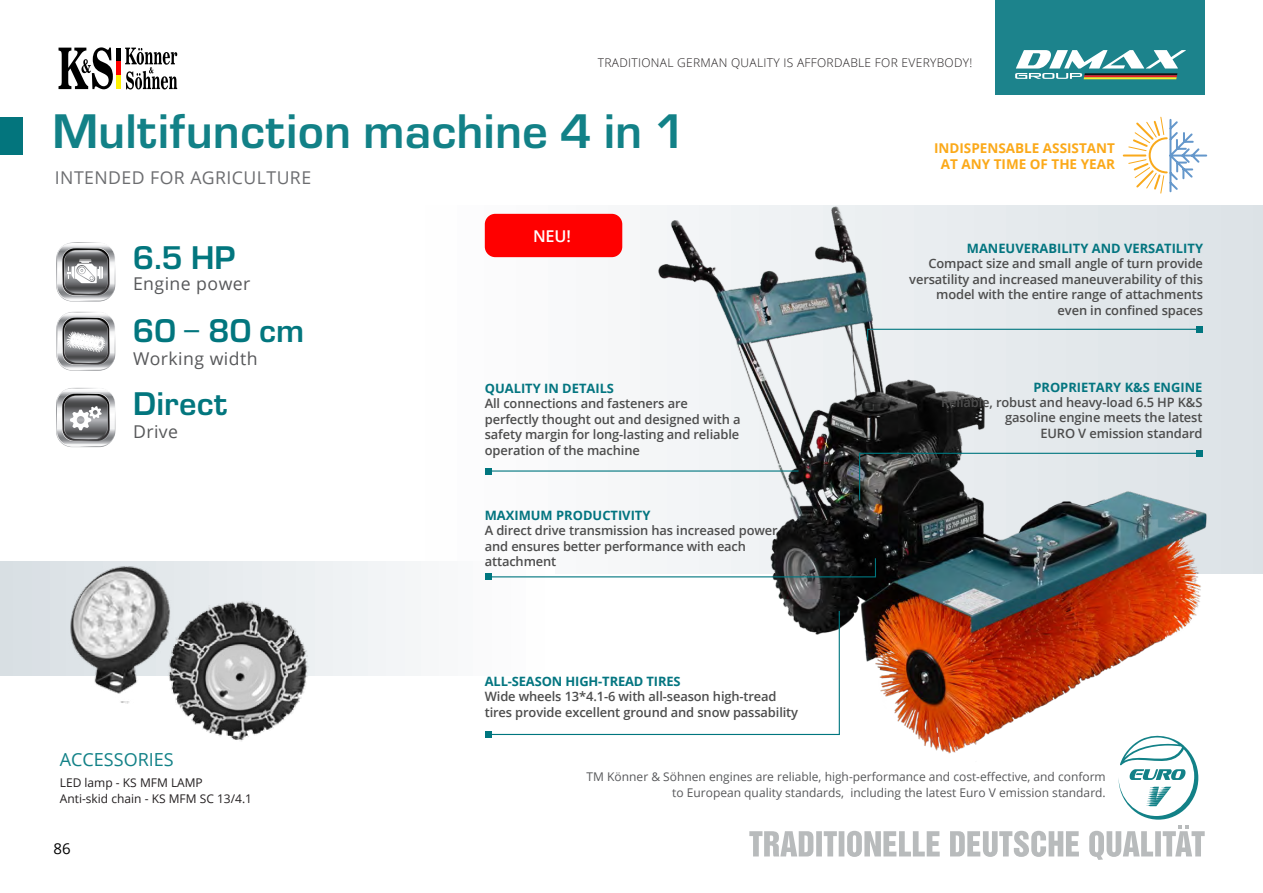
<style>
.page{position:relative;width:1263px;height:893px;background:#fff}
.page>*{position:absolute;margin:0;border:0;box-sizing:border-box;transform-origin:0 0}
.t1{font:45px "Europe Demi PL";color:#128187}
.t2{font:30.45px "Europe Demi C";color:#02767e}
.t3{font:30.45px "Europe Demi PL";color:#02767e}
.t4{font:18px "Open Sans";color:#128187}
.t5{font:17.7px "Open Sans";letter-spacing:.025em;color:#57585a}
.t6{font:17.7px "Open Sans";letter-spacing:.025em;color:#6c6d70}
.t7{font:600 16.2px "Open Sans";color:#fff}
.t8{font:15px "Open Sans";color:#000}
.t9{font:700 13.5px/16.2px "Open Sans";color:#fba919;text-align:center}
.t10{font:600 12.9px/15.5px "Open Sans";letter-spacing:-.01em;color:#4d4d4d}
.t11{font:700 12.9px "Open Sans";color:#037580}
.t12{font:12px/16.2px "Open Sans";color:#57585a;text-align:right}
.t13{font:300 12px "Open Sans";letter-spacing:.025em;color:#231f20}
.t14{font:12px/16.2px "Open Sans";color:#231f20}
</style>
<div class="page">
<svg style="left:749px;top:826px;width:456px;height:34px"></svg>
<svg style="left:59px;top:47px;width:54px;height:42px"></svg>
<svg style="left:125px;top:48px;width:52px;height:42px"></svg>
<hr style="left:117px;top:48px;width:4px;height:13px;background:#000">
<hr style="left:117px;top:61px;width:4px;height:14px;background:#f00">
<hr style="left:117px;top:75px;width:4px;height:14px;background:#fff101">
<div style="left:0;top:117px;width:23px;height:38px;background:#03757d"></div>
<div style="left:994px;top:0;width:210px;height:95px;background:#1c838c"></div>
<svg style="left:1015px;top:50px;width:171px;height:29px"></svg>
<hr style="left:1083px;top:77px;width:94px;height:2px;background:#f7ee31">
<svg style="left:406px;top:205px;width:857px;height:368px"></svg>
<svg style="left:0;top:562px;width:487px;height:113px"></svg>
<svg style="left:1118px;top:778px;width:80px;height:42px"></svg>
<svg style="left:56px;top:312px;width:59px;height:59px"></svg>
<svg style="left:57px;top:242px;width:58px;height:59px"></svg>
<svg style="left:56px;top:388px;width:59px;height:59px"></svg>
<svg style="left:57px;top:312px;width:58px;height:58px"></svg>
<img style="left:52px;top:561px;width:151px;height:143px">
<img style="left:165px;top:597px;width:146px;height:144px">
<svg style="left:1122px;top:116px;width:86px;height:70px"></svg>
<img style="left:623px;top:186px;width:619px;height:592px">
<svg style="left:866px;top:328px;width:335px;height:14px"></svg>
<div style="left:1196px;top:326px;width:7px;height:7px;background:#00767f"></div>
<svg style="left:858px;top:452px;width:343px;height:49px"></svg>
<div style="left:1196px;top:450px;width:7px;height:7px;background:#00767f"></div>
<hr style="left:488px;top:470px;width:310px;height:2px;background:#00767f">
<div style="left:485px;top:468px;width:7px;height:6px;background:#00767f"></div>
<svg style="left:487px;top:557px;width:389px;height:21px"></svg>
<div style="left:485px;top:573px;width:7px;height:7px;background:#00767f"></div>
<svg style="left:492px;top:610px;width:348px;height:126px"></svg>
<div style="left:485px;top:731px;width:7px;height:7px;background:#00767f"></div>
<div style="left:485px;top:214px;width:137px;height:43px;background:#f00;border-radius:10px"></div>
<p class="t13" style="left:598px;top:54px;width:376px">TRADITIONAL GERMAN QUALITY IS AFFORDABLE FOR EVERYBODY!</p>
<h1 class="t1" style="left:52px;top:104px;width:635px">Multifunction machine 4 in 1</h1>
<h3 class="t6" style="left:55px;top:165px;width:258px">INTENDED FOR AGRICULTURE</h3>
<h2 class="t2" style="left:133px;top:240px;width:105px">6.5 HP</h2>
<h3 class="t5" style="left:133px;top:271px;width:119px">Engine power</h3>
<h2 class="t2" style="left:133px;top:313px;width:173px">60 - 80 cm</h2>
<h3 class="t5" style="left:133px;top:346px;width:126px">Working width</h3>
<h2 class="t3" style="left:133px;top:385px;width:96px">Direct</h2>
<h3 class="t5" style="left:133px;top:419px;width:47px">Drive</h3>
<h3 class="t4" style="left:60px;top:747px;width:115px">ACCESSORIES</h3>
<p class="t7" style="left:533px;top:225px;width:39px">NEU!</p>
<p class="t11" style="left:485px;top:379px;width:131px">QUALITY IN DETAILS</p>
<p class="t10" style="left:485px;top:396px;width:257px">All connections and fasteners are perfectly thought out and designed with a safety margin for long-lasting and reliable operation of the machine</p>
<p class="t11" style="left:485px;top:506px;width:167px">MAXIMUM PRODUCTIVITY</p>
<p class="t10" style="left:485px;top:523px;width:294px">A direct drive transmission has increased power and ensures better performance with each attachment</p>
<p class="t11" style="left:485px;top:672px;width:197px">ALL-SEASON HIGH-TREAD TIRES</p>
<p class="t10" style="left:485px;top:689px;width:315px">Wide wheels 13*4.1-6 with all-season high-tread tires provide excellent ground and snow passability</p>
<p class="t9" style="left:934px;top:140px;width:182px">INDISPENSABLE ASSISTANT<br>AT ANY TIME OF THE YEAR</p>
<p class="t11" style="left:967px;top:239px;width:238px">MANEUVERABILITY AND VERSATILITY</p>
<p class="t10" style="left:909px;top:256px;width:295px;text-align:right">Compact size and small angle of turn provide versatility and increased maneuverability of this model with the entire range of attachments even in confined spaces</p>
<p class="t11" style="left:1033px;top:378px;width:171px">PROPRIETARY K&amp;S ENGINE</p>
<p class="t10" style="left:941px;top:394px;width:263px;text-align:right">Reliable, robust and heavy-load 6.5 HP K&amp;S gasoline engine meets the latest<br>EURO V emission standard</p>
<p class="t14" style="left:60px;top:774px;width:194px">LED lamp - KS MFM LAMP<br>Anti-skid chain - KS MFM SC 13/4.1</p>
<p class="t8" style="left:53px;top:838px;width:19px">86</p>
<p class="t12" style="left:587px;top:768px;width:521px">TM Könner &amp; Söhnen engines are reliable, high-performance and cost-effective, and conform to European quality standards, including the latest Euro V emission standard.</p>
</div>
